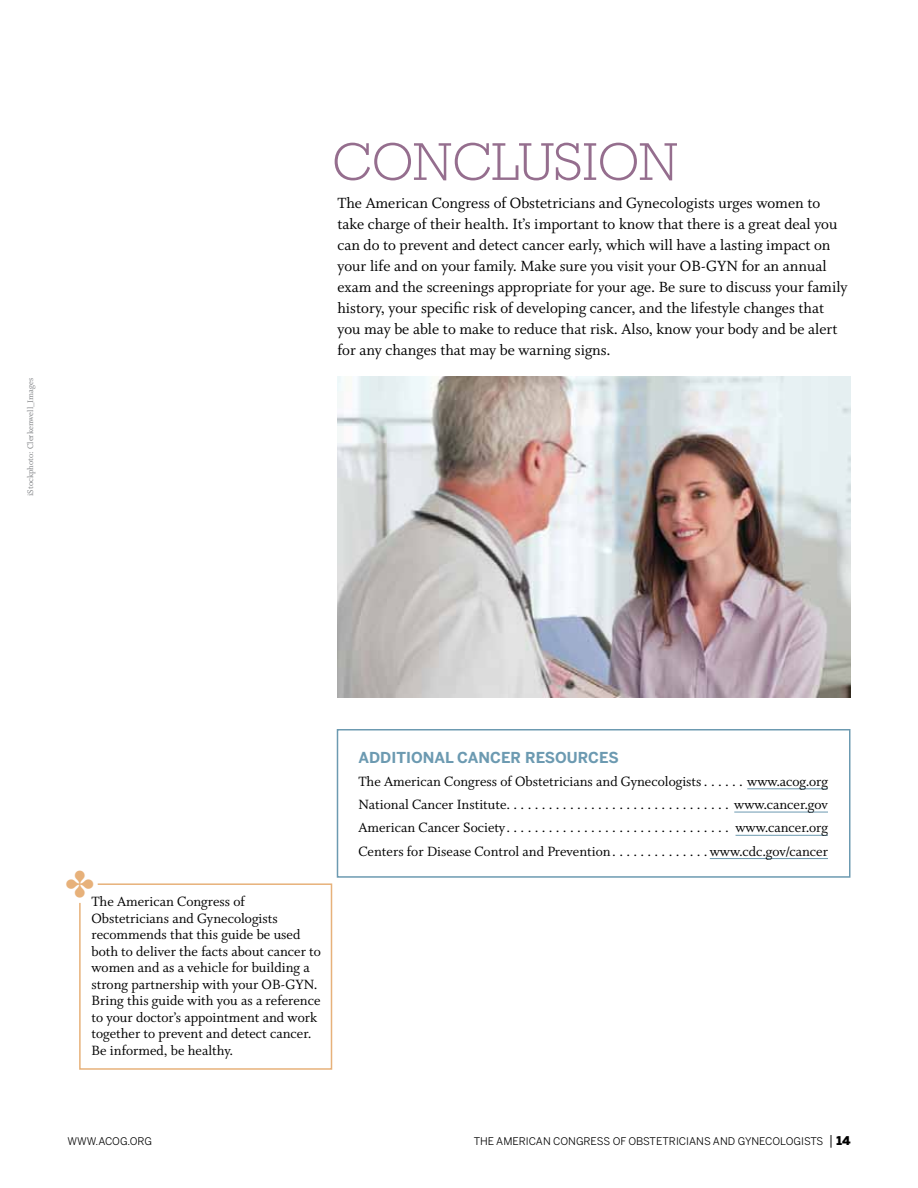
<style>
.page{position:relative;width:918px;height:1188px;background:#fff}
.page>*{position:absolute;margin:0;border:0;box-sizing:border-box;transform-origin:0 0}
.t1{font:300 54px "Rockwell";letter-spacing:-.005em;color:#956e8e}
.t2{font:16.5px/21px "Whitman Roman LF";color:#000}
.t3{font:15px/16.5px "Whitman Roman LF";color:#000;text-align:justify}
.t4{font:700 15px "Benton Sans";color:#6c9ab1}
.t5{font:10.5px "Benton Sans";color:#000}
.t6{font:9px "Whitman Roman LF";color:#808285}
.s1{font-size:13.5px}
.s2{font-weight:900;font-size:12px}
</style>
<div class="page">
<hr style="left:747px;top:788px;width:81px;height:1px;background:#6c9ab1">
<hr style="left:734px;top:812px;width:94px;height:1px;background:#6c9ab1">
<hr style="left:736px;top:835px;width:92px;height:1px;background:#6c9ab1">
<hr style="left:710px;top:858px;width:118px;height:1px;background:#6c9ab1">
<div style="left:337px;top:729px;width:513px;height:149px;border:2px solid #6c9ab1"></div>
<svg style="left:79px;top:883px;width:254px;height:187px"></svg>
<img style="left:338px;top:376px;width:512px;height:322px">
<svg style="left:79px;top:883px;width:14px;height:15px"></svg>
<p class="t6" style="left:26px;top:496px;width:119px;rotate:-90deg">iStockphoto: Clerkenwell_Images</p>
<h1 class="t1" style="left:331px;top:131px;width:348px">CONCLUSION</h1>
<p class="t2" style="left:338px;top:193px;width:512px">The American Congress of Obstetricians and Gynecologists urges women to take charge of their health. It’s important to know that there is a great deal you can do to prevent and detect cancer early, which will have a lasting impact on your life and on your family. Make sure you visit your OB-GYN for an annual exam and the screenings appropriate for your age. Be sure to discuss your family history, your specific risk of developing cancer, and the lifestyle changes that you may be able to make to reduce that risk. Also, know your body and be alert for any changes that may be warning signs.</p>
<p class="t4" style="left:358px;top:748px;width:262px">ADDITIONAL CANCER RESOURCES</p>
<p class="t3" style="left:358px;top:774px;width:348px">The American Congress of Obstetricians and Gynecologists.......</p>
<p class="t3" style="left:358px;top:771px;width:471px;line-height:23.2px;text-indent:389px">www.acog.org National Cancer Institute. . . . . . . . . . . . . . . . . . . . . . . . . . . . . . . . www.cancer.gov American Cancer Society.................................</p>
<p class="t3" style="left:736px;top:820px;width:94px">www.cancer.org</p>
<p class="t3" style="left:92px;top:895px;width:231px;text-align:left">The American Congress of Obstetricians and Gynecologists recommends that this guide be used both to deliver the facts about cancer to women and as a vehicle for building a strong partnership with your OB-GYN.<br>Bring this guide with you as a reference to your doctor’s appointment and work together to prevent and detect cancer.<br>Be informed, be healthy.</p>
<p class="t3" style="left:358px;top:844px;width:257px">Centers for Disease Control and Prevention..............</p>
<p class="t3" style="left:710px;top:844px;width:120px">www.cdc.gov/cancer</p>
<p class="t5" style="left:68px;top:1135px;width:86px">WWW.ACOG.ORG</p>
<p class="t5" style="left:474px;top:1135px;width:378px">THE AMERICAN CONGRESS OF OBSTETRICIANS AND GYNECOLOGISTS <span class="s1">|</span> <span class="s2">14</span></p>
</div>
